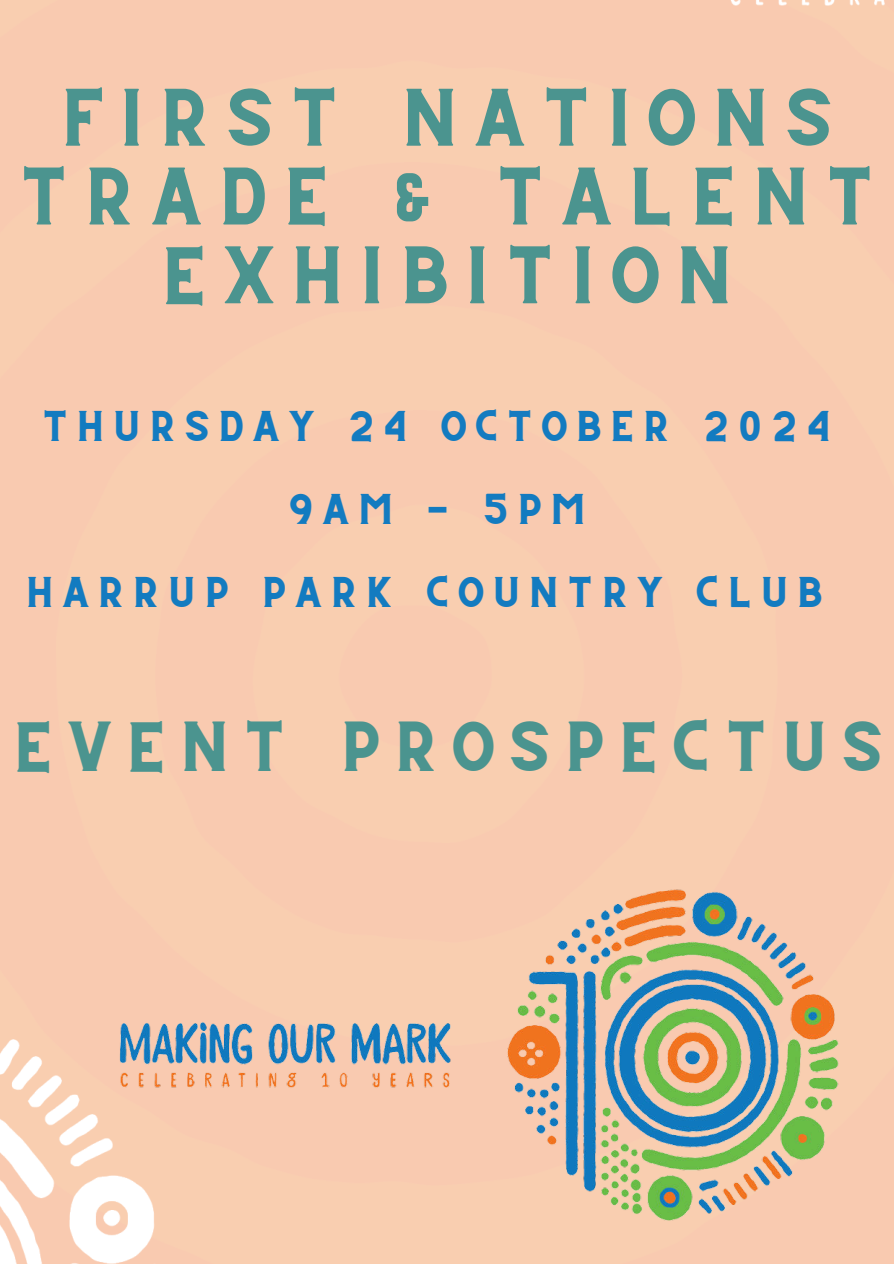
<style>
.page{position:relative;width:894px;height:1264px;background:#fff}
.page>*{position:absolute;margin:0;border:0;box-sizing:border-box;transform-origin:0 0}
.t1{font:57.3px/78.8px "CS Gordon Vintage";letter-spacing:.21em;color:#4b948f;text-align:center}
.t2{font:49.8px "CS Gordon Vintage";letter-spacing:.21em;color:#4b948f}
.t3{font:30.3px "CS Gordon Vintage";letter-spacing:.21em;color:#137bc0}
</style>
<div class="page">
<img style="left:55px;top:881px;width:803px;height:346px">
<h1 class="t1" style="left:17px;top:86px;width:860px">FIRST NATIONS<br>TRADE &amp; TALENT<br>EXHIBITION</h1>
<p class="t3" style="left:41px;top:413px;width:792px">THURSDAY 24 OCTOBER 2024</p>
<p class="t3" style="left:286px;top:496px;width:301px">9AM - 5PM</p>
<p class="t3" style="left:25px;top:579px;width:800px">HARRUP PARK COUNTRY CLUB</p>
<h2 class="t2" style="left:11px;top:724px;width:874px">EVENT PROSPECTUS</h2>
</div>
